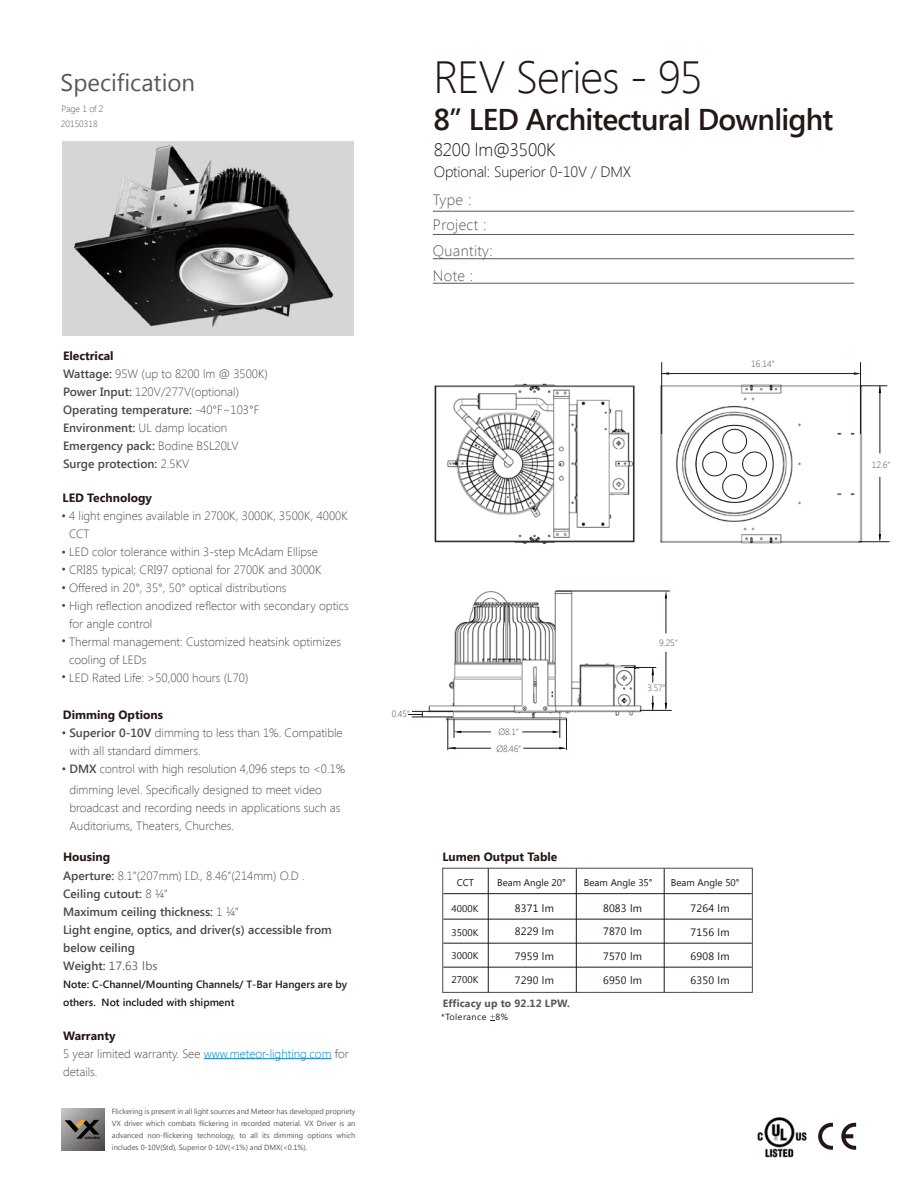
<style>
.page{position:relative;width:919px;height:1189px;background:#fff}
.page>*{position:absolute;margin:0;border:0;box-sizing:border-box;transform-origin:0 0}
.t1{font:300 45px "Segoe UI";letter-spacing:-.025em;color:#231815}
.t2{font:600 30px "Segoe UI";letter-spacing:-.025em;color:#231815}
.t3{font:24px "Segoe UI";color:#595757}
.t4{font:300 18px "Segoe UI";letter-spacing:-.01em;color:#231815}
.t5{font:300 15px/25.5px "Segoe UI";letter-spacing:.025em;color:#595757}
.t6{font:300 15px "Segoe UI";letter-spacing:-.01em;color:#231815}
.t7{font:300 12px/18px "Segoe UI";color:#4c4948}
.t8{font:600 12px/18px "Segoe UI";color:#4c4948}
.t9{font:700 12px "Segoe UI";color:#231815}
.t10{font:10.65px/22.6px "Segoe UI";letter-spacing:.02em;color:#231815}
.t11{font:600 10.5px/18px "Segoe UI";color:#231815}
.t12{font:700 10.5px "Segoe UI";letter-spacing:.01em;color:#575959}
.t13{font:9.75px "Segoe UI";color:#231815}
.t14{font:300 9px/16.6px "Segoe UI";letter-spacing:-.025em;color:#4c4948}
.t15{font:300 9px/14.9px "Segoe UI";letter-spacing:-.005em;color:#595757}
.t16{font:9px "Segoe UI";letter-spacing:.05em;color:#231815}
.t17{font:7.5px/12px "Segoe UI";letter-spacing:-.005em;color:#595757;text-align:justify}
.t18{font:3.3px "Ethnocentric Rg";color:#040000;scale:.86 1}
.s1{font-weight:700;color:#231815}
.s2{font-weight:600}
.s3{font-weight:300}
.s4{font-weight:400;color:#666464}
.s5{color:#0081cc}
</style>
<div class="page">
<img style="left:62px;top:141px;width:292px;height:194px">
<hr style="left:204px;top:1058px;width:127px;height:1px;background:#0081cc">
<hr style="left:433px;top:211px;width:421px;height:1px;background:#595757">
<hr style="left:433px;top:234px;width:421px;height:1px;background:#595757">
<hr style="left:433px;top:258px;width:421px;height:1px;background:#595757">
<hr style="left:433px;top:283px;width:421px;height:1px;background:#595757">
<img style="left:660px;top:381px;width:205px;height:163px">
<svg style="left:662px;top:372px;width:7px;height:3px"></svg>
<svg style="left:853px;top:372px;width:7px;height:3px"></svg>
<hr style="left:661px;top:362px;width:1px;height:72px;background:#231815">
<hr style="left:860px;top:362px;width:1px;height:72px;background:#231815">
<hr style="left:661px;top:373px;width:196px;height:1px;background:#231815">
<hr style="left:879px;top:386px;width:1px;height:67px;background:#231815">
<hr style="left:879px;top:477px;width:1px;height:63px;background:#231815">
<hr style="left:858px;top:541px;width:31px;height:1px;background:#231815">
<svg style="left:861px;top:385px;width:26px;height:8px"></svg>
<svg style="left:490px;top:1014px;width:5px;height:7px"></svg>
<hr style="left:443px;top:893px;width:308px;height:1px;background:#221714">
<hr style="left:443px;top:919px;width:308px;height:1px;background:#221714">
<hr style="left:443px;top:943px;width:308px;height:1px;background:#221714">
<hr style="left:443px;top:967px;width:308px;height:1px;background:#221714">
<div style="left:442px;top:868px;width:310px;height:124px;border:1px solid #4c4948"></div>
<hr style="left:488px;top:868px;width:1px;height:124px;background:#221714">
<hr style="left:576px;top:868px;width:1px;height:124px;background:#221714">
<hr style="left:663px;top:868px;width:1px;height:124px;background:#221714">
<div style="left:696px;top:425px;width:77px;height:77px;background:#fff;border-radius:50%"></div>
<div style="left:695px;top:425px;width:78px;height:77px;border:1px solid #231815;border-radius:50%"></div>
<div style="left:722px;top:429px;width:24px;height:24px;border:1px solid #231815;border-radius:50%"></div>
<div style="left:702px;top:452px;width:24px;height:24px;border:1px solid #231815;border-radius:50%"></div>
<div style="left:742px;top:452px;width:24px;height:24px;border:1px solid #231815;border-radius:50%"></div>
<div style="left:722px;top:474px;width:24px;height:25px;border:1px solid #231815;border-radius:50%"></div>
<img style="left:426px;top:590px;width:222px;height:132px">
<img style="left:434px;top:383px;width:201px;height:162px">
<svg style="left:453px;top:719px;width:8px;height:19px"></svg>
<svg style="left:552px;top:719px;width:8px;height:19px"></svg>
<hr style="left:457px;top:731px;width:34px;height:1px;background:#231815">
<hr style="left:522px;top:731px;width:34px;height:1px;background:#231815">
<hr style="left:566px;top:718px;width:1px;height:32px;background:#231815">
<hr style="left:447px;top:718px;width:1px;height:32px;background:#231815">
<hr style="left:448px;top:748px;width:43px;height:1px;background:#231815">
<hr style="left:523px;top:748px;width:41px;height:1px;background:#231815">
<hr style="left:665px;top:597px;width:1px;height:36px;background:#231815">
<hr style="left:665px;top:652px;width:1px;height:57px;background:#231815">
<hr style="left:639px;top:710px;width:32px;height:1px;background:#231815">
<hr style="left:624px;top:667px;width:32px;height:1px;background:#231815">
<hr style="left:556px;top:591px;width:113px;height:1px;background:#231815">
<svg style="left:664px;top:591px;width:3px;height:7px"></svg>
<svg style="left:651px;top:668px;width:3px;height:14px"></svg>
<svg style="left:664px;top:702px;width:3px;height:8px"></svg>
<svg style="left:651px;top:695px;width:3px;height:15px"></svg>
<hr style="left:412px;top:711px;width:41px;height:1px;background:#231815">
<hr style="left:411px;top:716px;width:42px;height:1px;background:#231815">
<svg style="left:408px;top:712px;width:15px;height:5px"></svg>
<svg style="left:818px;top:1122px;width:14px;height:27px"></svg>
<svg style="left:841px;top:1122px;width:15px;height:27px"></svg>
<svg style="left:62px;top:1108px;width:43px;height:43px"></svg>
<svg style="left:65px;top:1119px;width:34px;height:19px"></svg>
<img style="left:757px;top:1117px;width:50px;height:41px">
<h3 class="t3" style="left:61px;top:66px;width:136px">Specification</h3>
<p class="t15" style="left:61px;top:101px;width:44px">Page 1 of 2<br>20150318</p>
<h1 class="t1" style="left:433px;top:46px;width:271px">REV Series - 95</h1>
<h2 class="t2" style="left:433px;top:99px;width:401px">8” LED Architectural Downlight</h2>
<h3 class="t4" style="left:433px;top:137px;width:123px">8200 lm@3500K</h3>
<p class="t6" style="left:433px;top:161px;width:199px">Optional: Superior 0-10V / DMX</p>
<p class="t5" style="left:433px;top:186px;width:61px">Type :<br>Project :<br>Quantity:<br>Note :</p>
<p class="t7" style="left:63px;top:346px;width:206px"><span class="s1">Electrical<br></span><span class="s2">Wattage:</span> 95W (up to 8200 lm @ 3500K)<br><span class="s2">Power Input:</span> 120V/277V(optional)<br><span class="s2">Operating temperature:</span> -40°F~103°F<br><span class="s2">Environment:</span> UL damp location<br><span class="s2">Emergency pack:</span> Bodine BSL20LV<br><span class="s2">Surge protection:</span> 2.5KV</p>
<p class="t9" style="left:63px;top:489px;width:91px">LED Technology</p>
<p class="t7" style="left:69px;top:506px;width:281px">4 light engines available in 2700K, 3000K, 3500K, 4000K CCT<br>LED color tolerance within 3-step McAdam Ellipse CRI85 typical; CRI97 optional for 2700K and 3000K Offered in 20°, 35°, 50° optical distributions<br>High reflection anodized reflector with secondary optics for angle control<br>Thermal management: Customized heatsink optimizes cooling of LEDs<br>LED Rated Life: &gt;50,000 hours (L70)</p>
<p class="t9" style="left:63px;top:706px;width:102px">Dimming Options</p>
<p class="t14" style="left:392px;top:705px;width:20px">0.45”</p>
<p class="t7" style="left:69px;top:723px;width:277px"><span class="s2">Superior 0-10V</span> dimming to less than 1%. Compatible with all standard dimmers.<br><span class="s2">DMX</span> control with high resolution 4,096 steps to &lt;0.1%</p>
<p class="t7" style="left:69px;top:780px;width:272px">dimming level. Specifically designed to meet video broadcast and recording needs in applications such as<br>Auditoriums, Theaters, Churches.</p>
<p class="t8" style="left:63px;top:847px;width:270px"><span class="s1">Housing<br></span>Aperture: <span class="s3">8.1”(207mm) I.D., 8.46”(214mm) O.D .<br></span>Ceiling cutout: <span class="s3">8 ¼”<br></span>Maximum ceiling thickness: <span class="s3">1 ¼”<br></span>Light engine, optics, and driver(s) accessible from below ceiling<br>Weight: <span class="s4">17.63 lbs</span></p>
<p class="t11" style="left:63px;top:974px;width:285px">Note: C-Channel/Mounting Channels/ T-Bar Hangers are by others. Not included with shipment</p>
<p class="t7" style="left:63px;top:1026px;width:287px"><span class="s1">Warranty<br></span>5 year limited warranty. See <span class="s5">www.meteor-lighting.com</span> for details.</p>
<p class="t18" style="left:85px;top:1135px;width:19px">DRIVER</p>
<p class="t17" style="left:112px;top:1105px;width:245px">Flickering is present in all light sources and Meteor has developed propriety VX driver which combats flickering in recorded material. VX Driver is an advanced non-flickering technology, to all its dimming options which includes 0-10V(Std), Superior 0-10V(&lt;1%) and DMX(&lt;0.1%).</p>
<p class="t14" style="left:751px;top:355px;width:25px">16.14”</p>
<p class="t14" style="left:496px;top:723px;width:26px">Ø8.1”<br>Ø8.46”</p>
<p class="t9" style="left:442px;top:847px;width:116px">Lumen Output Table</p>
<p class="t14" style="left:659px;top:634px;width:20px">9.25”</p>
<p class="t14" style="left:647px;top:679px;width:20px">3.57”</p>
<p class="t13" style="left:457px;top:875px;width:18px">CCT</p>
<p class="t13" style="left:497px;top:875px;width:70px">Beam Angle 20°</p>
<p class="t13" style="left:584px;top:875px;width:70px">Beam Angle 35°</p>
<p class="t13" style="left:670px;top:875px;width:70px">Beam Angle 50°</p>
<p class="t10" style="left:515px;top:896px;width:41px">8371 lm<br>8229 lm</p>
<p class="t10" style="left:603px;top:896px;width:41px;line-height:23.2px">8083 lm<br>7870 lm</p>
<p class="t10" style="left:690px;top:896px;width:41px">7264 lm</p>
<p class="t13" style="left:451px;top:901px;width:28px">4000K</p>
<p class="t13" style="left:451px;top:925px;width:28px">3500K</p>
<p class="t10" style="left:690px;top:920px;width:41px">7156 lm</p>
<p class="t13" style="left:451px;top:949px;width:28px">3000K</p>
<p class="t10" style="left:515px;top:944px;width:41px">7959 lm</p>
<p class="t10" style="left:603px;top:944px;width:41px">7570 lm</p>
<p class="t10" style="left:690px;top:944px;width:41px">6908 lm</p>
<p class="t13" style="left:451px;top:973px;width:28px">2700K</p>
<p class="t10" style="left:515px;top:968px;width:41px">7290 lm</p>
<p class="t10" style="left:603px;top:968px;width:41px">6950 lm</p>
<p class="t10" style="left:690px;top:968px;width:41px">6350 lm</p>
<p class="t12" style="left:442px;top:996px;width:129px">Efficacy up to 92.12 LPW.</p>
<p class="t16" style="left:441px;top:1010px;width:68px">*Tolerance 8%</p>
<p class="t14" style="left:871px;top:456px;width:20px">12.6”</p>
</div>
